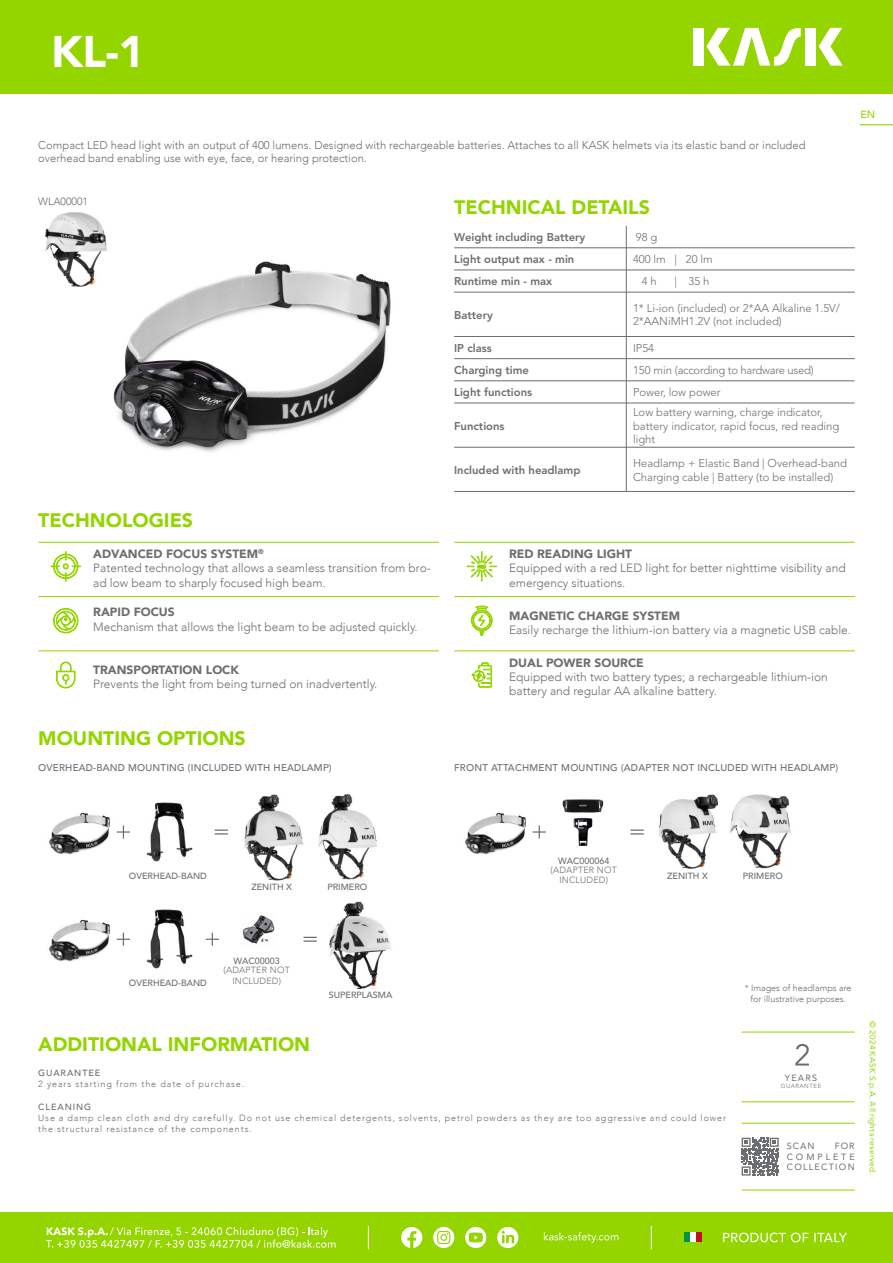
<style>
.page{position:relative;width:893px;height:1263px;background:#fff}
.page>*{position:absolute;margin:0;border:0;box-sizing:border-box;transform-origin:0 0}
.t1{font:900 44.25px "Avenir";color:#fff}
.t2{font:900 19.5px "Avenir";color:#94d500}
.t3{font:300 12px/14.4px "Avenir";color:#6c6d70}
.t4{font:900 12px "Avenir";color:#6c6d70}
.t5{font:300 11.25px/13.5px "Avenir LT Std";color:#6c6d70}
.t6{font:300 11.25px/13.5px "Avenir";color:#6c6d70}
.t7{font:800 11.25px/22.2px "Avenir LT Std";color:#6c6d70}
.t8{font:300 11.25px "Avenir LT Std";letter-spacing:-.02em;color:#6c6d70}
.t9{font:300 10.5px "Avenir";color:#6c6d70}
.t10{font:500 10.5px "Avenir";color:#94d500}
.t11{font:500 9.75px "Avenir";letter-spacing:.02em;color:#6c6d70}
.t12{font:300 9px/10.8px "Avenir";letter-spacing:.1em;color:#6c6d70}
.t13{font:500 9px "Avenir";color:#6c6d70}
.t14{font:300 9px/10.8px "Avenir";color:#6c6d70;text-align:center}
.t15{font:300 9px/10.8px "Avenir";letter-spacing:.02em;color:#6c6d70;text-align:center}
.t16{font:9px/10.8px "Avenir";letter-spacing:.14em;color:#6c6d70;text-align:justify}
.t17{font:500 9px "Avenir";letter-spacing:.1em;color:#6c6d70}
.t18{font:8.25px "Avenir";letter-spacing:.025em;color:#94d500}
.t19{font:300 6px "Avenir";letter-spacing:.1em;color:#6c6d70}
.s1{font-weight:900}
</style>
<div class="page">
<div style="left:0;top:1212px;width:893px;height:51px;background:#94d500"></div>
<div style="left:0;top:0;width:893px;height:94px;background:#94d500"></div>
<div style="left:693px;top:28px;width:11px;height:38px;background:#fff"></div>
<div style="left:805px;top:28px;width:11px;height:38px;background:#fff"></div>
<svg style="left:819px;top:28px;width:24px;height:38px"></svg>
<svg style="left:706px;top:28px;width:95px;height:38px"></svg>
<hr style="left:860px;top:124px;width:33px;height:1px;background:#94d500">
<svg style="left:368px;top:1226px;width:1px;height:23px"></svg>
<svg style="left:651px;top:1226px;width:1px;height:23px"></svg>
<div style="left:684px;top:1233px;width:6px;height:9px;background:#009445"></div>
<div style="left:690px;top:1233px;width:6px;height:9px;background:#fff"></div>
<div style="left:696px;top:1233px;width:6px;height:9px;background:#bf1221"></div>
<svg style="left:723px;top:1232px;width:124px;height:10px"></svg>
<svg style="left:433px;top:1227px;width:21px;height:21px"></svg>
<svg style="left:465px;top:1227px;width:21px;height:21px"></svg>
<svg style="left:497px;top:1227px;width:21px;height:21px"></svg>
<svg style="left:401px;top:1227px;width:21px;height:21px"></svg>
<svg style="left:544px;top:1232px;width:74px;height:11px"></svg>
<svg style="left:46px;top:1227px;width:290px;height:21px"></svg>
<img style="left:146px;top:802px;width:47px;height:60px">
<img style="left:146px;top:909px;width:47px;height:60px">
<img style="left:113px;top:261px;width:278px;height:191px">
<hr style="left:454px;top:248px;width:401px;height:1px;background:#6c6d70">
<hr style="left:454px;top:270px;width:401px;height:1px;background:#6c6d70">
<hr style="left:454px;top:292px;width:401px;height:1px;background:#6c6d70">
<hr style="left:454px;top:336px;width:401px;height:1px;background:#6c6d70">
<hr style="left:454px;top:358px;width:401px;height:1px;background:#6c6d70">
<hr style="left:454px;top:381px;width:401px;height:1px;background:#6c6d70">
<hr style="left:454px;top:403px;width:401px;height:1px;background:#6c6d70">
<hr style="left:454px;top:447px;width:401px;height:1px;background:#6c6d70">
<hr style="left:454px;top:491px;width:401px;height:1px;background:#6c6d70">
<hr style="left:626px;top:226px;width:1px;height:266px;background:#6c6d70">
<img style="left:659px;top:794px;width:132px;height:75px">
<img style="left:45px;top:212px;width:63px;height:75px">
<svg style="left:630px;top:829px;width:14px;height:5px"></svg>
<svg style="left:215px;top:829px;width:13px;height:5px"></svg>
<svg style="left:304px;top:937px;width:13px;height:5px"></svg>
<img style="left:562px;top:799px;width:42px;height:47px">
<img style="left:465px;top:812px;width:61px;height:43px">
<img style="left:49px;top:812px;width:61px;height:43px">
<img style="left:49px;top:919px;width:61px;height:43px">
<svg style="left:533px;top:825px;width:13px;height:13px"></svg>
<svg style="left:117px;top:825px;width:13px;height:13px"></svg>
<svg style="left:117px;top:933px;width:13px;height:13px"></svg>
<svg style="left:206px;top:933px;width:13px;height:13px"></svg>
<svg style="left:51px;top:551px;width:30px;height:31px"></svg>
<svg style="left:53px;top:608px;width:25px;height:25px"></svg>
<svg style="left:471px;top:662px;width:21px;height:26px"></svg>
<svg style="left:471px;top:605px;width:22px;height:31px"></svg>
<svg style="left:56px;top:662px;width:19px;height:26px"></svg>
<svg style="left:467px;top:551px;width:30px;height:31px"></svg>
<img style="left:329px;top:901px;width:63px;height:88px">
<img style="left:244px;top:794px;width:60px;height:87px">
<img style="left:318px;top:794px;width:59px;height:86px">
<img style="left:242px;top:915px;width:33px;height:29px">
<hr style="left:38px;top:542px;width:401px;height:1px;background:#94d500">
<hr style="left:454px;top:542px;width:401px;height:1px;background:#94d500">
<hr style="left:38px;top:596px;width:401px;height:1px;background:#94d500">
<hr style="left:454px;top:596px;width:401px;height:1px;background:#94d500">
<hr style="left:38px;top:651px;width:401px;height:1px;background:#94d500">
<hr style="left:454px;top:651px;width:401px;height:1px;background:#94d500">
<hr style="left:742px;top:1123px;width:113px;height:1px;background:#94d500">
<hr style="left:742px;top:1190px;width:113px;height:1px;background:#94d500">
<svg style="left:742px;top:1138px;width:37px;height:37px"></svg>
<hr style="left:742px;top:1032px;width:113px;height:1px;background:#94d500">
<hr style="left:742px;top:1101px;width:113px;height:1px;background:#94d500">
<svg style="left:795px;top:1044px;width:14px;height:21px"></svg>
<h1 class="t1" style="left:51px;top:14px;width:95px">KL-1</h1>
<p class="t6" style="left:38px;top:138px;width:769px">Compact LED head light with an output of 400 lumens. Designed with rechargeable batteries. Attaches to all KASK helmets via its elastic band or included overhead band enabling use with eye, face, or hearing protection.</p>
<p class="t10" style="left:860px;top:105px;width:16px">EN</p>
<p class="t9" style="left:38px;top:195px;width:51px">WLA00001</p>
<h2 class="t2" style="left:454px;top:191px;width:197px">TECHNICAL DETAILS</h2>
<p class="t7" style="left:454px;top:226px;width:133px">Weight including Battery<br>Light output max - min<br>Runtime min - max</p>
<p class="t7" style="left:454px;top:304px;width:40px">Battery</p>
<p class="t5" style="left:633px;top:301px;width:208px">1* Li-ion (included) or 2*AA Alkaline 1.5V/<br>2*AANiMH1.2V (not included)</p>
<p class="t7" style="left:454px;top:337px;width:76px">IP class<br>Charging time</p>
<p class="t5" style="left:636px;top:230px;width:23px">98 g</p>
<p class="t5" style="left:633px;top:253px;width:81px">400 lm | 20 lm</p>
<p class="t5" style="left:642px;top:275px;width:17px">4 h</p>
<p class="t5" style="left:674px;top:275px;width:37px">| 35 h</p>
<p class="t5" style="left:633px;top:341px;width:23px">IP54</p>
<p class="t8" style="left:633px;top:364px;width:182px">150 min (according to hardware used)</p>
<h2 class="t2" style="left:38px;top:503px;width:156px">TECHNOLOGIES</h2>
<p class="t3" style="left:93px;top:547px;width:339px"><span class="s1">ADVANCED FOCUS SYSTEM</span><sup>®<br></sup>Patented technology that allows a seamless transition from bro&shy;ad low beam to sharply focused high beam.</p>
<p class="t4" style="left:93px;top:602px;width:83px">RAPID FOCUS</p>
<p class="t3" style="left:93px;top:619px;width:326px">Mechanism that allows the light beam to be adjusted quickly.</p>
<p class="t4" style="left:93px;top:659px;width:147px">TRANSPORTATION LOCK</p>
<p class="t3" style="left:93px;top:677px;width:286px">Prevents the light from being turned on inadvertently.</p>
<h2 class="t2" style="left:38px;top:721px;width:209px">MOUNTING OPTIONS</h2>
<p class="t11" style="left:38px;top:759px;width:295px">OVERHEAD-BAND MOUNTING (INCLUDED WITH HEADLAMP)</p>
<p class="t7" style="left:454px;top:381px;width:79px">Light functions</p>
<p class="t5" style="left:633px;top:386px;width:89px">Power, low power</p>
<p class="t7" style="left:454px;top:414px;width:52px">Functions</p>
<p class="t7" style="left:454px;top:459px;width:128px">Included with headlamp</p>
<p class="t5" style="left:633px;top:405px;width:208px">Low battery warning, charge indicator, battery indicator, rapid focus, red reading light</p>
<p class="t5" style="left:633px;top:456px;width:216px">Headlamp + Elastic Band | Overhead-band<br>Charging cable | Battery (to be installed)</p>
<p class="t4" style="left:509px;top:543px;width:124px">RED READING LIGHT</p>
<p class="t3" style="left:509px;top:561px;width:338px">Equipped with a red LED light for better nighttime visibility and emergency situations.</p>
<p class="t4" style="left:509px;top:605px;width:172px">MAGNETIC CHARGE SYSTEM</p>
<p class="t3" style="left:509px;top:623px;width:343px">Easily recharge the lithium-ion battery via a magnetic USB cable.</p>
<p class="t4" style="left:509px;top:652px;width:136px">DUAL POWER SOURCE</p>
<p class="t3" style="left:509px;top:670px;width:320px">Equipped with two battery types; a rechargeable lithium-ion battery and regular AA alkaline battery.</p>
<p class="t11" style="left:454px;top:759px;width:386px">FRONT ATTACHMENT MOUNTING (ADAPTER NOT INCLUDED WITH HEADLAMP)</p>
<p class="t13" style="left:129px;top:868px;width:80px">OVERHEAD-BAND</p>
<p class="t13" style="left:251px;top:879px;width:42px">ZENITH X</p>
<p class="t13" style="left:129px;top:975px;width:80px">OVERHEAD-BAND</p>
<p class="t13" style="left:234px;top:953px;width:48px">WAC00003</p>
<p class="t15" style="left:224px;top:964px;width:68px">(ADAPTER NOT<br>INCLUDED)</p>
<p class="t13" style="left:327px;top:879px;width:41px">PRIMERO</p>
<p class="t13" style="left:329px;top:987px;width:65px">SUPERPLASMA</p>
<p class="t13" style="left:558px;top:853px;width:53px">WAC000064</p>
<p class="t15" style="left:551px;top:864px;width:68px">(ADAPTER NOT<br>INCLUDED)</p>
<p class="t13" style="left:667px;top:868px;width:42px">ZENITH X</p>
<p class="t13" style="left:743px;top:868px;width:41px">PRIMERO</p>
<p class="t14" style="left:745px;top:983px;width:108px">* Images of headlamps are for illustrative purposes.</p>
<h2 class="t2" style="left:38px;top:1028px;width:273px">ADDITIONAL INFORMATION</h2>
<p class="t17" style="left:38px;top:1065px;width:64px">GUARANTEE</p>
<p class="t12" style="left:38px;top:1078px;width:207px">2 years starting from the date of purchase.</p>
<p class="t17" style="left:38px;top:1099px;width:54px">CLEANING</p>
<p class="t12" style="left:38px;top:1112px;width:689px">Use a damp clean cloth and dry carefully. Do not use chemical detergents, solvents, petrol powders as they are too aggressive and could lower the structural resistance of the components.</p>
<p class="t16" style="left:785px;top:1072px;width:34px">YEARS</p>
<p class="t19" style="left:781px;top:1083px;width:42px">GUARANTEE</p>
<p class="t16" style="left:787px;top:1140px;width:29px">SCAN</p>
<p class="t16" style="left:787px;top:1140px;width:69px;text-indent:48px">FOR COMPLETE COLLECTION</p>
<p class="t18" style="left:879px;top:1021px;width:155px;rotate:90deg">© 2024 KASK S.p.A. All rights reserved.</p>
</div>
